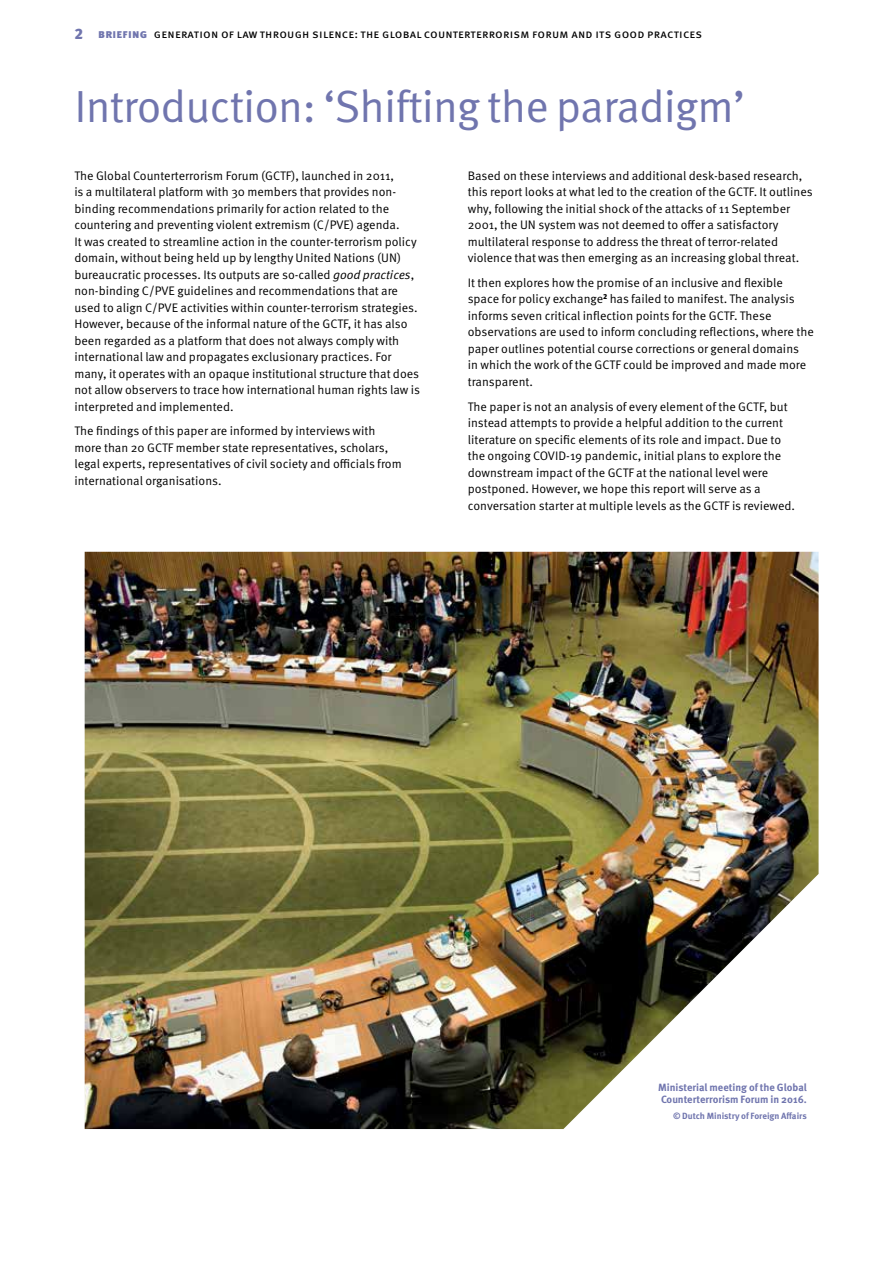
<style>
.page{position:relative;width:893px;height:1263px;background:#fff}
.page>*{position:absolute;margin:0;border:0;box-sizing:border-box;transform-origin:0 0}
.t1{font:45px "Meta Pro";letter-spacing:-.02em;color:#7075ae}
.t2{font:12.3px/16.5px "Meta Pro";color:#000}
.t3{font:12px "Meta Pro";letter-spacing:.015em;color:#000}
.t4{font:700 10.5px/12.8px "Meta Pro";color:#7075ae}
.t5{font:700 9px "Meta Pro";color:#7075ae}
.s1{font-weight:900;font-size:15px;color:#7075ae}
.s2{font-weight:900;color:#7075ae}
.s3{font-style:italic}
</style>
<div class="page">
<img style="left:85px;top:552px;width:734px;height:577px">
<p class="t3" style="left:74px;top:27px;width:629px"><span class="s1">2</span> <span class="s2">briefing</span> generation of law through silence: the global counterterrorism forum and its good practices</p>
<h1 class="t1" style="left:74px;top:80px;width:672px">Introduction: ‘Shifting the paradigm’</h1>
<p class="t2" style="left:74px;top:167px;width:347px">The Global Counterterrorism Forum (GCTF), launched in 2011,<br>is a multilateral platform with 30 members that provides non&shy;binding recommendations primarily for action related to the countering and preventing violent extremism (C/PVE) agenda.<br>It was created to streamline action in the counter-terrorism policy domain, without being held up by lengthy United Nations (UN) bureaucratic processes. Its outputs are so-called <span class="s3">good practices</span>, non-binding C/PVE guidelines and recommendations that are used to align C/PVE activities within counter-terrorism strategies.<br>However, because of the informal nature of the GCTF, it has also been regarded as a platform that does not always comply with international law and propagates exclusionary practices. For many, it operates with an opaque institutional structure that does not allow observers to trace how international human rights law is interpreted and implemented.</p>
<p class="t2" style="left:74px;top:423px;width:329px">The findings of this paper are informed by interviews with more than 20 GCTF member state representatives, scholars, legal experts, representatives of civil society and officials from international organisations.</p>
<p class="t2" style="left:468px;top:167px;width:346px">Based on these interviews and additional desk-based research, this report looks at what led to the creation of the GCTF. It outlines why, following the initial shock of the attacks of 11 September 2001, the UN system was not deemed to offer a satisfactory multilateral response to address the threat of terror-related violence that was then emerging as an increasing global threat.</p>
<p class="t2" style="left:468px;top:274px;width:348px">It then explores how the promise of an inclusive and flexible space for policy exchange<sup>2</sup> has failed to manifest. The analysis informs seven critical inflection points for the GCTF. These observations are used to inform concluding reflections, where the paper outlines potential course corrections or general domains<br>in which the work of the GCTF could be improved and made more transparent.</p>
<p class="t2" style="left:468px;top:398px;width:329px">The paper is not an analysis of every element of the GCTF, but instead attempts to provide a helpful addition to the current literature on specific elements of its role and impact. Due to the ongoing COVID-19 pandemic, initial plans to explore the downstream impact of the GCTF at the national level were postponed. However, we hope this report will serve as a conversation starter at multiple levels as the GCTF is reviewed.</p>
<p class="t4" style="left:658px;top:1081px;width:150px">Ministerial meeting of the Global<br>Counterterrorism Forum in 2016.</p>
<p class="t5" style="left:673px;top:1110px;width:135px">© Dutch Ministry of Foreign Affairs</p>
</div>
